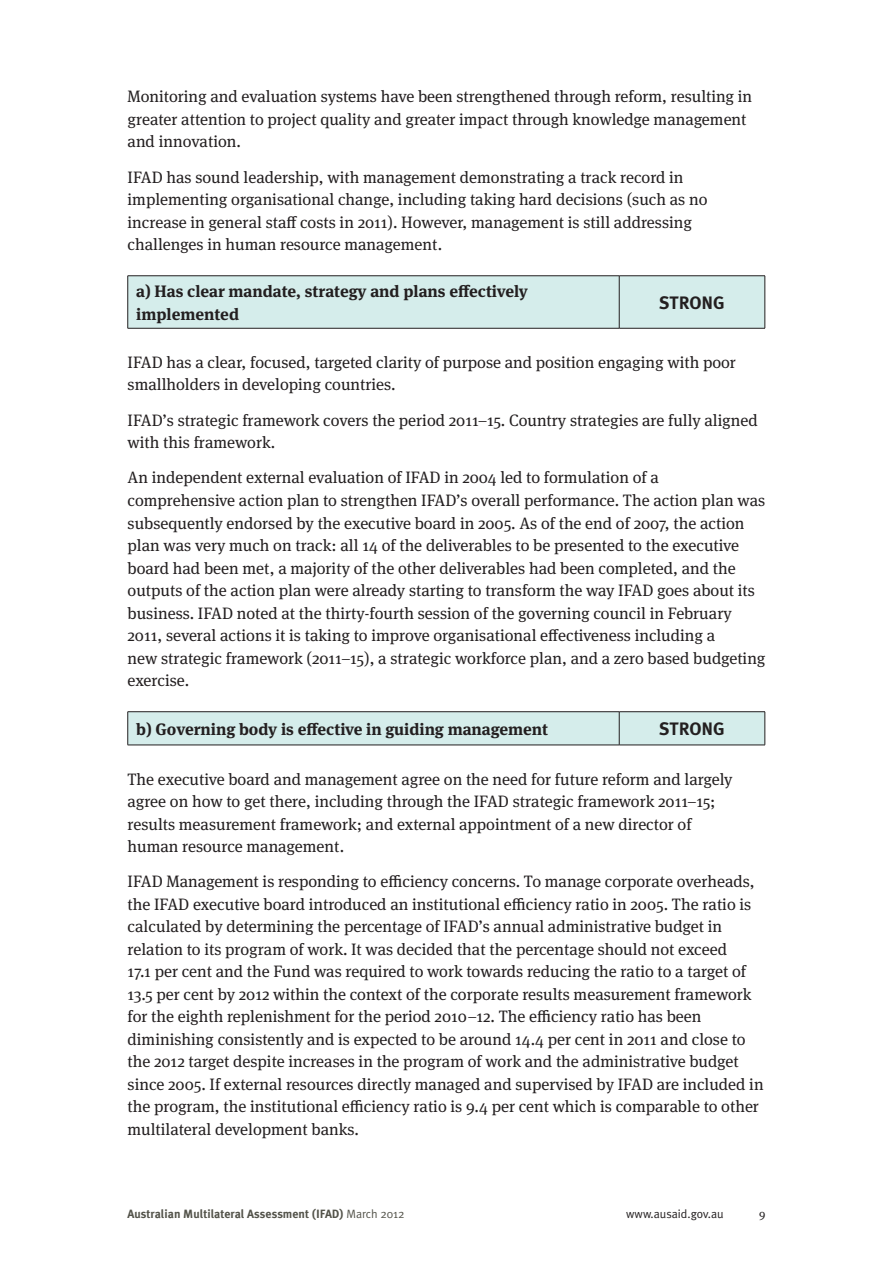
<style>
.page{position:relative;width:893px;height:1263px;background:#fff}
.page>*{position:absolute;margin:0;border:0;box-sizing:border-box;transform-origin:0 0}
._08bbbb_RIGHT_COLUMN{font:700 18px "Meta Plus";color:#231f20}
._04__BODY_TEXT{font:16.5px/22.5px "Meta Serif OT";color:#231f20}
._04__BODY_TEXT-2{font:700 16.5px/22.5px "Meta Serif OT";color:#231f20}
.t1{font:700 12px "Meta Plus";color:#53534a}
.t2{font:12px "Meta Plus Normal";color:#231f20}
.t3{font:12px "Meta Serif OT";color:#231f20}
.s1{font-family:"Meta Plus Normal";font-weight:400}
</style>
<div class="page">
<div style="left:128px;top:276px;width:637px;height:52px;background:#d5edeb"></div>
<hr style="left:128px;top:275px;width:491px;height:1px;background:#231f20">
<hr style="left:619px;top:275px;width:146px;height:1px;background:#231f20">
<hr style="left:619px;top:276px;width:1px;height:52px;background:#231f20">
<hr style="left:128px;top:328px;width:491px;height:1px;background:#231f20">
<hr style="left:619px;top:328px;width:146px;height:1px;background:#231f20">
<hr style="left:127px;top:276px;width:1px;height:52px;background:#231f20">
<hr style="left:765px;top:276px;width:1px;height:52px;background:#231f20">
<div style="left:128px;top:712px;width:637px;height:33px;background:#d5edeb"></div>
<hr style="left:128px;top:711px;width:491px;height:1px;background:#231f20">
<hr style="left:619px;top:711px;width:146px;height:1px;background:#231f20">
<hr style="left:619px;top:712px;width:1px;height:33px;background:#231f20">
<hr style="left:128px;top:745px;width:491px;height:1px;background:#231f20">
<hr style="left:619px;top:745px;width:146px;height:1px;background:#231f20">
<hr style="left:127px;top:712px;width:1px;height:33px;background:#231f20">
<hr style="left:765px;top:712px;width:1px;height:33px;background:#231f20">
<p class="_04__BODY_TEXT" style="left:128px;top:86px;width:626px">Monitoring and evaluation systems have been strengthened through reform, resulting in greater attention to project quality and greater impact through knowledge management and innovation.</p>
<p class="_04__BODY_TEXT" style="left:128px;top:166px;width:581px">IFAD has sound leadership, with management demonstrating a track record in implementing organisational change, including taking hard decisions (such as no increase in general staff costs in 2011). However, management is still addressing challenges in human resource management.</p>
<p class="_04__BODY_TEXT-2" style="left:136px;top:280px;width:393px">a) Has clear mandate, strategy and plans effectively implemented</p>
<p class="_08bbbb_RIGHT_COLUMN" style="left:659px;top:292px;width:67px">STRONG</p>
<p class="_04__BODY_TEXT" style="left:128px;top:351px;width:610px">IFAD has a clear, focused, targeted clarity of purpose and position engaging with poor smallholders in developing countries.</p>
<p class="_04__BODY_TEXT" style="left:128px;top:409px;width:632px">IFAD’s strategic framework covers the period 2011–15. Country strategies are fully aligned with this framework.</p>
<p class="_04__BODY_TEXT" style="left:128px;top:467px;width:639px">An independent external evaluation of IFAD in 2004 led to formulation of a comprehensive action plan to strengthen IFAD’s overall performance. The action plan was subsequently endorsed by the executive board in 2005. As of the end of 2007, the action plan was very much on track: all 14 of the deliverables to be presented to the executive board had been met, a majority of the other deliverables had been completed, and the outputs of the action plan were already starting to transform the way IFAD goes about its business. IFAD noted at the thirty-fourth session of the governing council in February 2011, several actions it is taking to improve organisational effectiveness including a<br>new strategic framework (2011–15), a strategic workforce plan, and a zero based budgeting exercise.</p>
<p class="_04__BODY_TEXT-2" style="left:136px;top:718px;width:413px">b) Governing body is effective in guiding management</p>
<p class="_08bbbb_RIGHT_COLUMN" style="left:659px;top:719px;width:67px">STRONG</p>
<p class="_04__BODY_TEXT" style="left:128px;top:768px;width:607px">The executive board and management agree on the need for future reform and largely agree on how to get there, including through the IFAD strategic framework 2011–15; results measurement framework; and external appointment of a new director of human resource management.</p>
<p class="_04__BODY_TEXT" style="left:128px;top:871px;width:638px">IFAD Management is responding to efficiency concerns. To manage corporate overheads, the IFAD executive board introduced an institutional efficiency ratio in 2005. The ratio is calculated by determining the percentage of IFAD’s annual administrative budget in relation to its program of work. It was decided that the percentage should not exceed<br>17.1 per cent and the Fund was required to work towards reducing the ratio to a target of 13.5 per cent by 2012 within the context of the corporate results measurement framework for the eighth replenishment for the period 2010–12. The efficiency ratio has been diminishing consistently and is expected to be around 14.4 per cent in 2011 and close to the 2012 target despite increases in the program of work and the administrative budget since 2005. If external resources directly managed and supervised by IFAD are included in the program, the institutional efficiency ratio is 9.4 per cent which is comparable to other multilateral development banks.</p>
<p class="t1" style="left:128px;top:1207px;width:279px">Australian Multilateral Assessment (IFAD) <span class="s1">March 2012</span></p>
<p class="t2" style="left:626px;top:1207px;width:99px">www.ausaid.gov.au</p>
<p class="t3" style="left:759px;top:1207px;width:8px">9</p>
</div>
